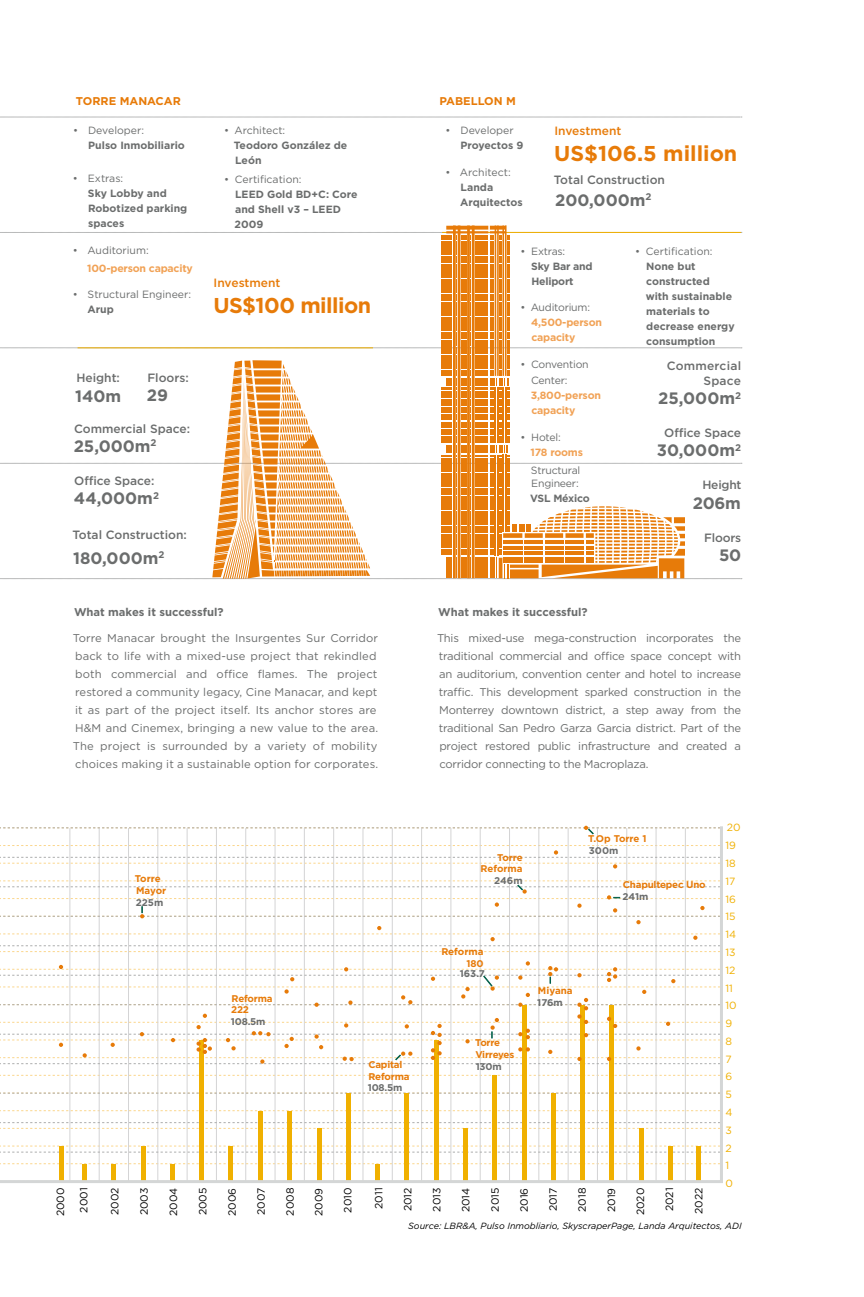
<style>
.page{position:relative;width:864px;height:1297px;background:#fff}
.page>*{position:absolute;margin:0;border:0;box-sizing:border-box;transform-origin:0 0}
.t1{font:700 21.45px "Gotham";letter-spacing:-.015em;color:#e77b09}
.t2{font:700 16.5px "Gotham";color:#6b6d6d}
.t3{font:500 12px "Gotham";color:#6b6d6d}
.t4{font:500 12px "Gotham";color:#e77b09}
.t5{font:500 12px/14.7px "Gotham";letter-spacing:.02em;color:#6b6d6d;text-align:right}
.t6{font:11.25px/18px "Gotham";letter-spacing:.01em;color:#6b6d6d}
.t7{font:700 11.25px "Gotham";color:#6b6d6d}
.t8{font:700 11.25px "Gotham";color:#e77b09}
.t9{font:700 10.5px/15px "Gotham";color:#6b6d6d}
.t10{font:10.5px/16.5px "Gotham";letter-spacing:-.005em;color:#6b6d6d}
.t11{font:10.5px "Gotham";color:#000}
.t12{font:700 10.5px/15px "Gotham";letter-spacing:-.02em;color:#f1a256}
.t13{font:10.5px "Gotham";color:#f0b000}
.t14{font:700 10.5px/15px "Gotham";letter-spacing:-.02em;color:#6b6d6d}
.t15{font:700 9.75px/11.7px "Gotham";letter-spacing:-.02em;color:#e77b09}
.t16{font:700 9.75px "Gotham";letter-spacing:-.015em;color:#6b6d6d}
.t17{font:700 9.75px/11.7px "Gotham";color:#e77b09;text-align:right}
.t18{font:italic 9px "Gotham";color:#000}
</style>
<div class="page">
<svg style="left:0;top:825px;width:723px;height:358px"></svg>
<svg style="left:0;top:845px;width:719px;height:23px"></svg>
<hr style="left:719px;top:828px;width:3px;height:353px;background:#d4d6d6">
<svg style="left:0;top:117px;width:741px;height:1px"></svg>
<svg style="left:0;top:225px;width:741px;height:354px"></svg>
<svg style="left:0;top:961px;width:720px;height:103px"></svg>
<svg style="left:0;top:826px;width:721px;height:8px"></svg>
<svg style="left:0;top:881px;width:720px;height:71px"></svg>
<p class="t8" style="left:76px;top:94px;width:106px">TORRE MANACAR</p>
<p class="t8" style="left:439px;top:94px;width:78px">PABELLON M</p>
<p class="t10" style="left:73px;top:122px;width:72px">• Developer:</p>
<p class="t9" style="left:88px;top:138px;width:98px">Pulso Inmobiliario</p>
<p class="t10" style="left:73px;top:170px;width:52px">• Extras:</p>
<p class="t9" style="left:88px;top:186px;width:101px">Sky Lobby and<br>Robotized parking spaces</p>
<p class="t10" style="left:73px;top:242px;width:77px">• Auditorium:</p>
<p class="t12" style="left:87px;top:261px;width:107px">100-person capacity</p>
<p class="t10" style="left:73px;top:286px;width:120px">• Structural Engineer:</p>
<p class="t9" style="left:88px;top:302px;width:28px">Arup</p>
<p class="t10" style="left:224px;top:122px;width:62px">• Architect:</p>
<p class="t9" style="left:234px;top:138px;width:115px">Teodoro González de<br>León</p>
<p class="t10" style="left:224px;top:171px;width:79px">• Certification:</p>
<p class="t9" style="left:234px;top:187px;width:124px">LEED Gold BD+C: Core and Shell v3 – LEED<br>2009</p>
<p class="t4" style="left:213px;top:275px;width:68px">Investment</p>
<h1 class="t1" style="left:213px;top:291px;width:159px">US$100 million</h1>
<p class="t3" style="left:76px;top:370px;width:45px">Height:</p>
<h2 class="t2" style="left:75px;top:385px;width:48px">140m</h2>
<p class="t3" style="left:147px;top:370px;width:43px">Floors:</p>
<h2 class="t2" style="left:147px;top:384px;width:23px">29</h2>
<p class="t3" style="left:74px;top:421px;width:117px">Commercial Space:</p>
<h2 class="t2" style="left:74px;top:435px;width:84px">25,000m<sup>2</sup></h2>
<p class="t3" style="left:74px;top:473px;width:82px">Office Space:</p>
<h2 class="t2" style="left:74px;top:487px;width:86px">44,000m<sup>2</sup></h2>
<p class="t3" style="left:72px;top:527px;width:116px">Total Construction:</p>
<h2 class="t2" style="left:73px;top:547px;width:93px">180,000m<sup>2</sup></h2>
<p class="t7" style="left:74px;top:604px;width:151px">What makes it successful?</p>
<p class="t6" style="left:73px;top:629px;width:307px">Torre Manacar brought the Insurgentes Sur Corridor back to life with a mixed-use project that rekindled both commercial and office flames. The project restored a community legacy, Cine Manacar, and kept it as part of the project itself. Its anchor stores are H&amp;M and Cinemex, bringing a new value to the area.<br>The project is surrounded by a variety of mobility choices making it a sustainable option for corporates.</p>
<p class="t15" style="left:135px;top:873px;width:33px">Torre<br>Mayor</p>
<p class="t16" style="left:136px;top:896px;width:29px">225m</p>
<p class="t15" style="left:231px;top:992px;width:43px">Reforma<br>222</p>
<p class="t16" style="left:231px;top:1015px;width:36px">108.5m</p>
<p class="t10" style="left:445px;top:122px;width:70px">• Developer</p>
<p class="t9" style="left:460px;top:138px;width:64px">Proyectos 9</p>
<p class="t10" style="left:445px;top:163px;width:67px">• Architect:</p>
<p class="t9" style="left:460px;top:179px;width:64px">Landa<br>Arquitectos</p>
<p class="t4" style="left:554px;top:123px;width:68px">Investment</p>
<h1 class="t1" style="left:554px;top:139px;width:184px">US$106.5 million</h1>
<p class="t3" style="left:553px;top:172px;width:113px">Total Construction</p>
<h2 class="t2" style="left:555px;top:189px;width:98px">200,000m<sup>2</sup></h2>
<p class="t10" style="left:520px;top:242px;width:46px">• Extras:</p>
<p class="t14" style="left:531px;top:258px;width:63px">Sky Bar and<br>Heliport</p>
<p class="t10" style="left:520px;top:299px;width:71px">• Auditorium:</p>
<p class="t12" style="left:531px;top:315px;width:72px">4,500-person capacity</p>
<p class="t10" style="left:531px;top:355px;width:59px;text-indent:-11px">• Convention<br>Center:</p>
<p class="t12" style="left:530px;top:388px;width:72px">3,800-person capacity</p>
<p class="t10" style="left:520px;top:428px;width:42px">• Hotel:</p>
<p class="t12" style="left:530px;top:444px;width:54px">178 rooms</p>
<p class="t10" style="left:530px;top:463px;width:51px;line-height:13.5px">Structural<br>Engineer:</p>
<p class="t14" style="left:530px;top:491px;width:61px">VSL México</p>
<p class="t10" style="left:635px;top:243px;width:79px">• Certification:</p>
<p class="t9" style="left:645px;top:259px;width:90px">None but constructed with sustainable materials to decrease energy consumption</p>
<p class="t5" style="left:666px;top:359px;width:76px">Commercial<br>Space</p>
<h2 class="t2" style="left:658px;top:387px;width:84px">25,000m<sup>2</sup></h2>
<p class="t3" style="left:664px;top:425px;width:78px">Office Space</p>
<h2 class="t2" style="left:656px;top:440px;width:86px">30,000m<sup>2</sup></h2>
<p class="t3" style="left:702px;top:477px;width:40px">Height</p>
<h2 class="t2" style="left:692px;top:492px;width:49px">206m</h2>
<p class="t3" style="left:704px;top:529px;width:38px">Floors</p>
<h2 class="t2" style="left:718px;top:544px;width:24px">50</h2>
<p class="t7" style="left:438px;top:604px;width:151px">What makes it successful?</p>
<p class="t6" style="left:437px;top:629px;width:305px;text-align:justify">This mixed-use mega-construction incorporates the traditional commercial and office space concept with an auditorium, convention center and hotel to increase traffic. This development sparked construction in the Monterrey downtown district, a step away from the traditional San Pedro Garza Garcia district. Part of the project restored public infrastructure and created a corridor connecting to the Macroplaza.</p>
<p class="t17" style="left:480px;top:851px;width:44px">Torre<br>Reforma</p>
<p class="t16" style="left:494px;top:874px;width:30px">246m</p>
<p class="t15" style="left:588px;top:833px;width:60px">T.Op Torre 1</p>
<p class="t16" style="left:588px;top:844px;width:31px">300m</p>
<p class="t15" style="left:622px;top:879px;width:84px">Chapultepec Uno</p>
<p class="t16" style="left:622px;top:890px;width:27px">241m</p>
<p class="t17" style="left:441px;top:945px;width:44px">Reforma<br>180</p>
<p class="t16" style="left:459px;top:967px;width:27px">163.7</p>
<p class="t15" style="left:537px;top:984px;width:36px">Miyana</p>
<p class="t16" style="left:537px;top:996px;width:27px">176m</p>
<p class="t13" style="left:726px;top:821px;width:15px">20</p>
<p class="t13" style="left:725px;top:839px;width:12px">19</p>
<p class="t13" style="left:725px;top:856px;width:12px">18</p>
<p class="t13" style="left:725px;top:874px;width:11px">17</p>
<p class="t13" style="left:725px;top:892px;width:12px">16</p>
<p class="t13" style="left:725px;top:910px;width:12px">15</p>
<p class="t13" style="left:725px;top:928px;width:12px">14</p>
<p class="t13" style="left:725px;top:945px;width:12px">13</p>
<p class="t13" style="left:725px;top:963px;width:12px">12</p>
<p class="t13" style="left:725px;top:981px;width:9px">11</p>
<p class="t13" style="left:725px;top:999px;width:13px">10</p>
<p class="t13" style="left:725px;top:1017px;width:8px">9</p>
<p class="t15" style="left:475px;top:1037px;width:40px">Torre<br>Virreyes</p>
<p class="t15" style="left:368px;top:1058px;width:36px">Capital</p>
<p class="t16" style="left:475px;top:1060px;width:27px">130m</p>
<p class="t15" style="left:368px;top:1070px;width:42px">Reforma</p>
<p class="t16" style="left:367px;top:1081px;width:36px">108.5m</p>
<p class="t11" style="left:54px;top:1216px;width:30px;rotate:-90deg">2000</p>
<p class="t11" style="left:77px;top:1213px;width:26px;rotate:-90deg">2001</p>
<p class="t11" style="left:108px;top:1215px;width:29px;rotate:-90deg">2002</p>
<p class="t11" style="left:137px;top:1215px;width:29px;rotate:-90deg">2003</p>
<p class="t11" style="left:167px;top:1216px;width:30px;rotate:-90deg">2004</p>
<p class="t11" style="left:196px;top:1215px;width:29px;rotate:-90deg">2005</p>
<p class="t11" style="left:225px;top:1216px;width:30px;rotate:-90deg">2006</p>
<p class="t11" style="left:254px;top:1215px;width:29px;rotate:-90deg">2007</p>
<p class="t11" style="left:283px;top:1215px;width:29px;rotate:-90deg">2008</p>
<p class="t11" style="left:312px;top:1216px;width:30px;rotate:-90deg">2009</p>
<p class="t11" style="left:341px;top:1213px;width:26px;rotate:-90deg">2010</p>
<p class="t11" style="left:372px;top:1209px;width:23px;rotate:-90deg">2011</p>
<p class="t11" style="left:401px;top:1211px;width:25px;rotate:-90deg">2012</p>
<p class="t11" style="left:430px;top:1211px;width:25px;rotate:-90deg">2013</p>
<p class="t11" style="left:459px;top:1212px;width:26px;rotate:-90deg">2014</p>
<p class="t11" style="left:488px;top:1211px;width:25px;rotate:-90deg">2015</p>
<p class="t11" style="left:517px;top:1212px;width:26px;rotate:-90deg">2016</p>
<p class="t11" style="left:546px;top:1211px;width:25px;rotate:-90deg">2017</p>
<p class="t11" style="left:575px;top:1212px;width:26px;rotate:-90deg">2018</p>
<p class="t11" style="left:604px;top:1212px;width:26px;rotate:-90deg">2019</p>
<p class="t11" style="left:633px;top:1215px;width:29px;rotate:-90deg">2020</p>
<p class="t11" style="left:662px;top:1211px;width:25px;rotate:-90deg">2021</p>
<p class="t11" style="left:691px;top:1214px;width:28px;rotate:-90deg">2022</p>
<p class="t13" style="left:725px;top:1034px;width:8px">8</p>
<p class="t13" style="left:725px;top:1052px;width:8px">7</p>
<p class="t13" style="left:725px;top:1070px;width:8px">6</p>
<p class="t13" style="left:725px;top:1088px;width:8px">5</p>
<p class="t13" style="left:725px;top:1106px;width:9px">4</p>
<p class="t13" style="left:725px;top:1123px;width:8px">3</p>
<p class="t13" style="left:725px;top:1141px;width:8px">2</p>
<p class="t13" style="left:725px;top:1159px;width:5px">1</p>
<p class="t13" style="left:725px;top:1177px;width:9px">0</p>
<p class="t18" style="left:408px;top:1220px;width:335px">Source: LBR&amp;A, Pulso Inmobliario, SkyscraperPage, Landa Arquitectos, ADI</p>
</div>
